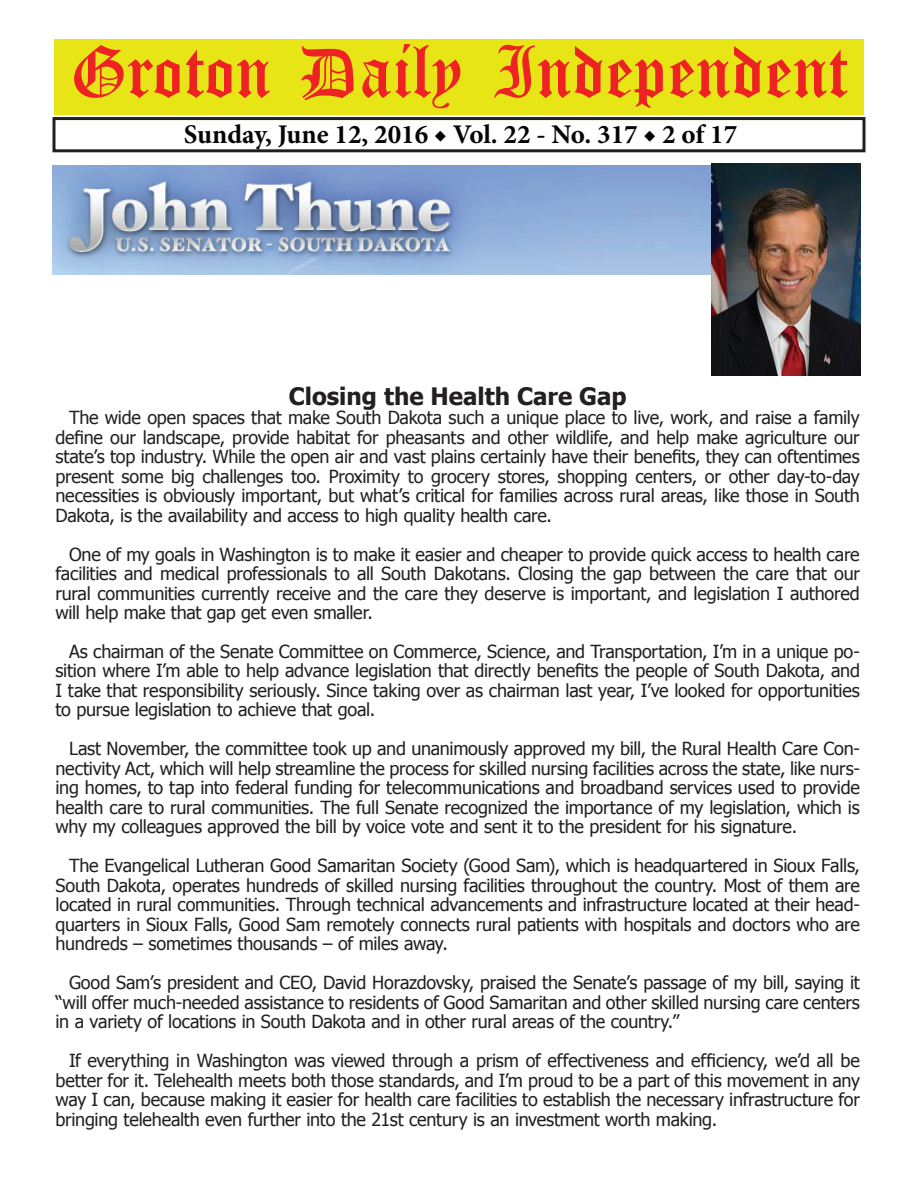
<style>
.page{position:relative;width:918px;height:1188px;background:#fff}
.page>*{position:absolute;margin:0;border:0;box-sizing:border-box;transform-origin:0 0}
.t1{font:54px "Old English Five";color:#ee2123}
.t2{font:700 27px "Minion Pro";color:#040503}
.t3{font:700 24px "Tahoma";color:#231f20}
.t4{font:18px/19.5px "Tahoma";letter-spacing:-.015em;color:#231f20;text-align:justify}
</style>
<div class="page">
<div style="left:52px;top:117px;width:814px;height:35px;border:3px solid #231f20"></div>
<div style="left:54px;top:40px;width:810px;height:75px;background:#e7e515"></div>
<img style="left:52px;top:165px;width:660px;height:109px">
<img style="left:712px;top:164px;width:149px;height:212px">
<h1 class="t1" style="left:70px;top:47px;width:779px">Groton Daily Independent</h1>
<h2 class="t2" style="left:184px;top:116px;width:555px">Sunday, June 12, 2016 ◆ Vol. 22 - No. 317 ◆ 2 of 17</h2>
<h3 class="t3" style="left:289px;top:379px;width:339px">Closing the Health Care Gap</h3>
<p class="t4" style="left:56px;top:407px;width:806px;text-indent:14px">The wide open spaces that make South Dakota such a unique place to live, work, and raise a family define our landscape, provide habitat for pheasants and other wildlife, and help make agriculture our state’s top industry. While the open air and vast plains certainly have their benefits, they can oftentimes present some big challenges too. Proximity to grocery stores, shopping centers, or other day-to-day necessities is obviously important, but what’s critical for families across rural areas, like those in South Dakota, is the availability and access to high quality health care.</p>
<p class="t4" style="left:56px;top:543px;width:806px;text-indent:14px">One of my goals in Washington is to make it easier and cheaper to provide quick access to health care facilities and medical professionals to all South Dakotans. Closing the gap between the care that our rural communities currently receive and the care they deserve is important, and legislation I authored will help make that gap get even smaller.</p>
<p class="t4" style="left:56px;top:641px;width:806px;text-indent:14px">As chairman of the Senate Committee on Commerce, Science, and Transportation, I’m in a unique po&shy;sition where I’m able to help advance legislation that directly benefits the people of South Dakota, and I take that responsibility seriously. Since taking over as chairman last year, I’ve looked for opportunities to pursue legislation to achieve that goal.</p>
<p class="t4" style="left:56px;top:738px;width:806px;text-indent:14px">Last November, the committee took up and unanimously approved my bill, the Rural Health Care Con&shy;nectivity Act, which will help streamline the process for skilled nursing facilities across the state, like nurs&shy;ing homes, to tap into federal funding for telecommunications and broadband services used to provide health care to rural communities. The full Senate recognized the importance of my legislation, which is why my colleagues approved the bill by voice vote and sent it to the president for his signature.</p>
<p class="t4" style="left:56px;top:855px;width:806px;text-indent:14px">The Evangelical Lutheran Good Samaritan Society (Good Sam), which is headquartered in Sioux Falls, South Dakota, operates hundreds of skilled nursing facilities throughout the country. Most of them are located in rural communities. Through technical advancements and infrastructure located at their head&shy;quarters in Sioux Falls, Good Sam remotely connects rural patients with hospitals and doctors who are hundreds – sometimes thousands – of miles away.</p>
<p class="t4" style="left:56px;top:972px;width:806px;text-indent:14px">Good Sam’s president and CEO, David Horazdovsky, praised the Senate’s passage of my bill, saying it “will offer much-needed assistance to residents of Good Samaritan and other skilled nursing care centers in a variety of locations in South Dakota and in other rural areas of the country.”</p>
<p class="t4" style="left:56px;top:1050px;width:806px;text-indent:14px">If everything in Washington was viewed through a prism of effectiveness and efficiency, we’d all be better for it. Telehealth meets both those standards, and I’m proud to be a part of this movement in any way I can, because making it easier for health care facilities to establish the necessary infrastructure for bringing telehealth even further into the 21st century is an investment worth making.</p>
</div>
